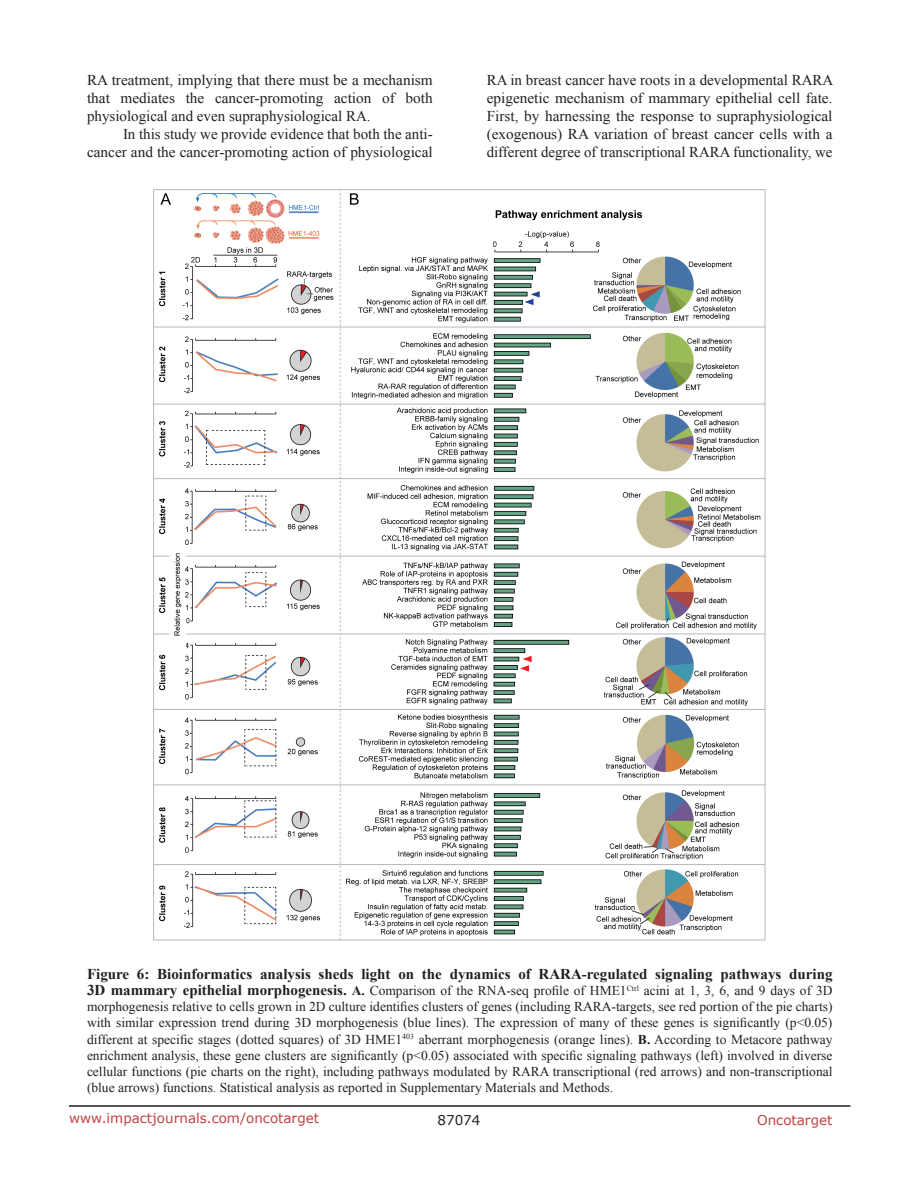
<style>
.page{position:relative;width:918px;height:1188px;background:#fff}
.page>*{position:absolute;margin:0;border:0;box-sizing:border-box;transform-origin:0 0}
.BodyText{font:15px/18px "Times New Roman";color:#231f20;text-align:justify}
.figuretext{font:700 15px "Times New Roman";color:#231f20}
.figuretext-2{font:13.5px/16.2px "Times New Roman";color:#231f20;text-align:justify}
.t1{font:13.5px "Verdana";color:#c24141}
.t2{font:13.5px "Verdana";color:#231f20}
.s1{font-weight:700;font-size:15px}
.s2{font-weight:700}
</style>
<div class="page">
<hr style="left:69px;top:1105px;width:781px;height:2px;background:#231f20">
<img style="left:153px;top:189px;width:613px;height:752px">
<p class="BodyText" style="left:87px;top:71px;width:347px">RA treatment, implying that there must be a mechanism that mediates the cancer-promoting action of both physiological and even supraphysiological RA.</p>
<p class="BodyText" style="left:87px;top:125px;width:347px;text-align:right">In this study we provide evidence that both the anti&shy;cancer and the cancer-promoting action of physiological</p>
<p class="BodyText" style="left:487px;top:71px;width:348px">RA in breast cancer have roots in a developmental RARA epigenetic mechanism of mammary epithelial cell fate.<br>First, by harnessing the response to supraphysiological (exogenous) RA variation of breast cancer cells with a different degree of transcriptional RARA functionality, we</p>
<p class="figuretext" style="left:87px;top:963px;width:747px">Figure 6: Bioinformatics analysis sheds light on the dynamics of RARA-regulated signaling pathways during</p>
<p class="figuretext-2" style="left:87px;top:982px;width:747px"><span class="s1">3D mammary epithelial morphogenesis.</span> <span class="s2">A.</span> Comparison of the RNA-seq profile of HME1<sup>Ctrl</sup> acini at 1, 3, 6, and 9 days of 3D morphogenesis relative to cells grown in 2D culture identifies clusters of genes (including RARA-targets, see red portion of the pie charts) with similar expression trend during 3D morphogenesis (blue lines). The expression of many of these genes is significantly (p&lt;0.05) different at specific stages (dotted squares) of 3D HME1<sup>403</sup> aberrant morphogenesis (orange lines). <span class="s2">B.</span> According to Metacore pathway enrichment analysis, these gene clusters are significantly (p&lt;0.05) associated with specific signaling pathways (left) involved in diverse cellular functions (pie charts on the right), including pathways modulated by RARA transcriptional (red arrows) and non-transcriptional (blue arrows) functions. Statistical analysis as reported in Supplementary Materials and Methods.</p>
<p class="t1" style="left:69px;top:1109px;width:252px">www.impactjournals.com/oncotarget</p>
<p class="t2" style="left:438px;top:1111px;width:44px">87074</p>
<p class="t1" style="left:757px;top:1111px;width:77px">Oncotarget</p>
</div>
